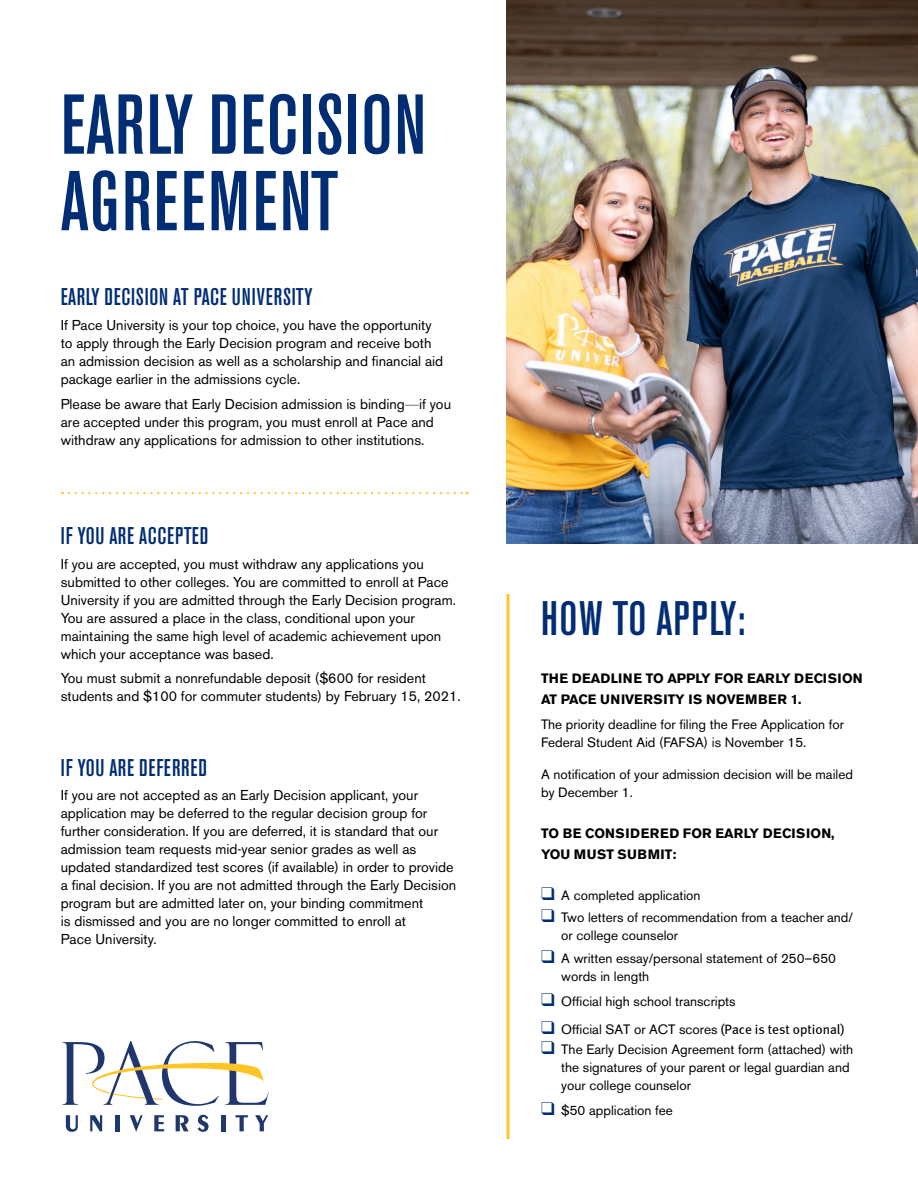
<style>
.page{position:relative;width:918px;height:1188px;background:#fff}
.page>*{position:absolute;margin:0;border:0;box-sizing:border-box;transform-origin:0 0}
.t1{font:500 condensed 84px/76.5px "Akzidenz Grotesk BE";letter-spacing:.02em;color:#002d74}
.t2{font:500 condensed 48px "Akzidenz Grotesk BE";letter-spacing:.03em;color:#002d74}
.t3{font:500 condensed 24px "Akzidenz Grotesk BE";letter-spacing:.03em;color:#002d74}
.t4{font:14.25px/18px "Akzidenz Grotesk BE";color:#000}
.t5{font:13.5px/18px "Akzidenz Grotesk BE";color:#000}
.t6{font:700 13.5px/21px "Akzidenz Grotesk BE";color:#000}
.t7{font:700 13.5px/21px "Akzidenz Grotesk BE";letter-spacing:.02em;color:#000}
.s1{font-family:"Helvetica Neue LT Std";font-weight:100;font-stretch:condensed}
.s2{color:#002d74}
.s3{font-family:"Meta"}
</style>
<div class="page">
<img style="left:507px;top:0;width:411px;height:543px">
<svg style="left:69px;top:492px;width:399px;height:2px"></svg>
<svg style="left:66px;top:1115px;width:12px;height:17px"></svg>
<svg style="left:90px;top:1115px;width:12px;height:16px"></svg>
<div style="left:115px;top:1115px;width:5px;height:16px;background:#1f376c"></div>
<svg style="left:130px;top:1115px;width:13px;height:17px"></svg>
<svg style="left:154px;top:1115px;width:10px;height:16px"></svg>
<svg style="left:176px;top:1115px;width:13px;height:16px"></svg>
<svg style="left:198px;top:1115px;width:11px;height:17px"></svg>
<hr style="left:221px;top:1115px;width:4px;height:16px;background:#1f376c">
<svg style="left:235px;top:1115px;width:13px;height:16px"></svg>
<svg style="left:255px;top:1115px;width:13px;height:16px"></svg>
<svg style="left:63px;top:1041px;width:206px;height:65px"></svg>
<hr style="left:507px;top:594px;width:3px;height:545px;background:#ffc52b">
<h1 class="t1" style="left:61px;top:88px;width:367px">EARLY DECISION<br>AGREEMENT</h1>
<h3 class="t3" style="left:61px;top:284px;width:253px">EARLY DECISION AT PACE UNIVERSITY</h3>
<p class="t4" style="left:61px;top:316px;width:384px">If Pace University is your top choice, you have the opportunity to apply through the Early Decision program and receive both an admission decision as well as a scholarship and financial aid package earlier in the admissions cycle.</p>
<p class="t4" style="left:61px;top:395px;width:392px">Please be aware that Early Decision admission is binding<span class="s1">—</span>if you are accepted under this program, you must enroll at Pace and withdraw any applications for admission to other institutions.</p>
<h3 class="t3" style="left:61px;top:522px;width:149px">IF YOU ARE ACCEPTED</h3>
<p class="t4" style="left:61px;top:555px;width:397px">If you are accepted, you must withdraw any applications you submitted to other colleges. You are committed to enroll at Pace University if you are admitted through the Early Decision program.<br>You are assured a place in the class, conditional upon your maintaining the same high level of academic achievement upon which your acceptance was based.</p>
<p class="t4" style="left:61px;top:669px;width:401px">You must submit a nonrefundable deposit ($600 for resident students and $100 for commuter students) by February 15, 2021.</p>
<h3 class="t3" style="left:61px;top:754px;width:148px">IF YOU ARE DEFERRED</h3>
<p class="t4" style="left:61px;top:786px;width:397px">If you are not accepted as an Early Decision applicant, your application may be deferred to the regular decision group for further consideration. If you are deferred, it is standard that our admission team requests mid-year senior grades as well as updated standardized test scores (if available) in order to provide a final decision. If you are not admitted through the Early Decision program but are admitted later on, your binding commitment<br>is dismissed and you are no longer committed to enroll at<br>Pace University.</p>
<h2 class="t2" style="left:541px;top:592px;width:206px">HOW TO APPLY:</h2>
<p class="t6" style="left:541px;top:668px;width:323px">THE DEADLINE TO APPLY FOR EARLY DECISION<br>AT PACE UNIVERSITY IS NOVEMBER 1.</p>
<p class="t5" style="left:541px;top:715px;width:304px">The priority deadline for filing the Free Application for<br>Federal Student Aid (FAFSA) is November 15.</p>
<p class="t5" style="left:541px;top:765px;width:313px">A notification of your admission decision will be mailed by December 1.</p>
<p class="t7" style="left:541px;top:823px;width:295px">TO BE CONSIDERED FOR EARLY DECISION,<br>YOU MUST SUBMIT:</p>
<p class="t5" style="left:541px;top:886px;width:161px"><span class="s2">❑</span> A completed application</p>
<p class="t5" style="left:561px;top:909px;width:293px;text-indent:-20px"><span class="s2">❑</span> Two letters of recommendation from a teacher and/ or college counselor</p>
<p class="t5" style="left:561px;top:949px;width:276px;text-indent:-20px"><span class="s2">❑</span> A written essay/personal statement of 250–650 words in length</p>
<p class="t5" style="left:541px;top:992px;width:196px"><span class="s2">❑</span> Official high school transcripts</p>
<p class="t5" style="left:541px;top:1020px;width:305px"><span class="s2">❑</span> Official SAT or ACT scores <span class="s3">(Pace is test optional)</span></p>
<p class="t5" style="left:561px;top:1040px;width:294px;text-indent:-20px"><span class="s2">❑</span> The Early Decision Agreement form (attached) with the signatures of your parent or legal guardian and your college counselor</p>
<p class="t5" style="left:541px;top:1102px;width:133px"><span class="s2">❑</span> $50 application fee</p>
</div>
